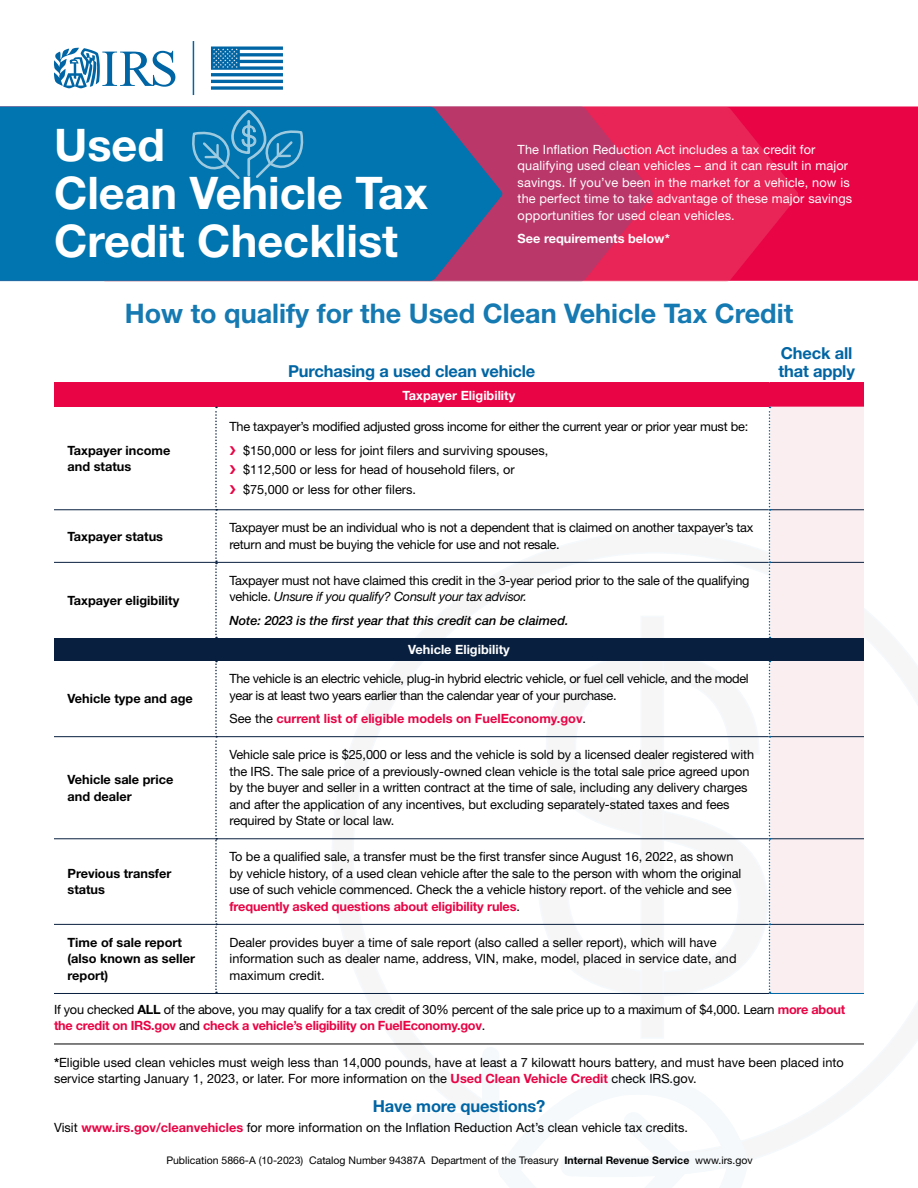
<style>
.page{position:relative;width:918px;height:1188px;background:#fff}
.page>*{position:absolute;margin:0;border:0;box-sizing:border-box;transform-origin:0 0}
.t1{font:700 45px/48px "Helvetica Neue LT Std";color:#fff}
.t2{font:700 27px "Helvetica Neue LT Std";color:#1579b2}
.t3{font:700 16.5px/18px "Helvetica Neue LT Std";letter-spacing:-.01em;color:#0065a4}
.t4{font:12.75px/16.5px "Helvetica Neue LT Std";letter-spacing:-.01em;color:#000}
.t5{font:12.75px/16.5px "Helvetica Neue LT Std";letter-spacing:.01em;color:#fff}
.t6{font:700 12.75px/16.5px "Helvetica Neue LT Std";color:#000}
.t7{font:700 12.75px "Helvetica Neue LT Std";color:#fff}
.t8{font:700 12.75px "Helvetica Neue LT Std";color:#e90445}
.t9{font:italic 500 12.75px "Helvetica Neue LT Std";color:#000}
.t10{font:10.5px "Helvetica Neue LT Std";color:#000}
.s1{color:#e90445}
.s2{font-style:italic}
.s3{font-weight:400;color:#000}
.s4{font-weight:700;color:#e90445}
.s5{font-weight:700}
</style>
<div class="page">
<div style="left:798px;top:107px;width:120px;height:174px;background:#e90445"></div>
<svg style="left:103px;top:106px;width:695px;height:176px;background:#d62a5d"></svg>
<svg style="left:0;top:106px;width:503px;height:175px;background:#0f70a9"></svg>
<svg style="left:54px;top:41px;width:229px;height:54px"></svg>
<svg style="left:179px;top:111px;width:137px;height:70px;background:#1882b6"></svg>
<svg style="left:402px;top:1043px;width:356px;height:1px"></svg>
<svg style="left:537px;top:618px;width:232px;height:375px"></svg>
<div style="left:640px;top:616px;width:24px;height:423px;background:#f6f6f7"></div>
<hr style="left:54px;top:1044px;width:810px;height:1px;background:#000">
<div style="left:54px;top:384px;width:810px;height:23px;background:#e90445"></div>
<div style="left:771px;top:407px;width:93px;height:586px;background:#faeef0"></div>
<div style="left:54px;top:638px;width:810px;height:23px;background:#081f3f"></div>
<hr style="left:217px;top:509px;width:552px;height:1px;background:#081f3f">
<hr style="left:770px;top:509px;width:94px;height:1px;background:#081f3f">
<hr style="left:216px;top:562px;width:553px;height:1px;background:#081f3f">
<hr style="left:770px;top:562px;width:94px;height:1px;background:#081f3f">
<hr style="left:54px;top:736px;width:161px;height:1px;background:#081f3f">
<hr style="left:217px;top:736px;width:552px;height:1px;background:#081f3f">
<hr style="left:770px;top:736px;width:94px;height:1px;background:#081f3f">
<hr style="left:54px;top:838px;width:161px;height:1px;background:#081f3f">
<hr style="left:217px;top:838px;width:552px;height:1px;background:#081f3f">
<hr style="left:770px;top:838px;width:94px;height:1px;background:#081f3f">
<hr style="left:54px;top:924px;width:161px;height:1px;background:#081f3f">
<hr style="left:217px;top:924px;width:552px;height:1px;background:#081f3f">
<hr style="left:770px;top:924px;width:94px;height:1px;background:#081f3f">
<hr style="left:54px;top:993px;width:162px;height:1px;background:#081f3f">
<hr style="left:54px;top:509px;width:161px;height:1px;background:#081f3f">
<svg style="left:215px;top:661px;width:2px;height:332px"></svg>
<hr style="left:216px;top:993px;width:554px;height:1px;background:#081f3f">
<svg style="left:215px;top:407px;width:2px;height:231px"></svg>
<hr style="left:54px;top:562px;width:162px;height:1px;background:#081f3f">
<svg style="left:769px;top:407px;width:2px;height:231px"></svg>
<svg style="left:769px;top:661px;width:2px;height:332px"></svg>
<hr style="left:770px;top:993px;width:94px;height:1px;background:#0065a4">
<hr style="left:54px;top:382px;width:162px;height:3px;background:#e90445">
<hr style="left:216px;top:382px;width:554px;height:3px;background:#e90445">
<hr style="left:770px;top:382px;width:94px;height:3px;background:#e90445">
<h1 class="t1" style="left:54px;top:120px;width:376px">Used<br>Clean Vehicle Tax<br>Credit Checklist</h1>
<p class="t5" style="left:518px;top:141px;width:336px">The Inflation Reduction Act includes a tax credit for qualifying used clean vehicles – and it can result in major savings. If you’ve been in the market for a vehicle, now is the perfect time to take advantage of these major savings opportunities for used clean vehicles.</p>
<p class="t7" style="left:518px;top:231px;width:154px">See requirements below*</p>
<h2 class="t2" style="left:125px;top:297px;width:670px">How to qualify for the Used Clean Vehicle Tax Credit</h2>
<p class="t3" style="left:288px;top:362px;width:249px">Purchasing a used clean vehicle</p>
<p class="t3" style="left:779px;top:344px;width:78px">Check all that apply</p>
<p class="t6" style="left:68px;top:441px;width:104px">Taxpayer income and status</p>
<p class="t7" style="left:403px;top:387px;width:114px">Taxpayer Eligibility</p>
<p class="t4" style="left:230px;top:415px;width:520px;line-height:23.2px">The taxpayer’s modified adjusted gross income for either the current year or prior year must be: <span class="s1">❯</span> $150,000 or less for joint filers and surviving spouses,</p>
<p class="t4" style="left:230px;top:460px;width:287px;line-height:19.8px"><span class="s1">❯</span> $112,500 or less for head of household filers, or <span class="s1">❯</span> $75,000 or less for other filers.</p>
<p class="t6" style="left:68px;top:528px;width:97px">Taxpayer status</p>
<p class="t4" style="left:230px;top:519px;width:525px">Taxpayer must be an individual who is not a dependent that is claimed on another taxpayer’s tax return and must be buying the vehicle for use and not resale.</p>
<p class="t6" style="left:68px;top:592px;width:113px">Taxpayer eligibility</p>
<p class="t6" style="left:68px;top:690px;width:127px">Vehicle type and age</p>
<p class="t6" style="left:68px;top:771px;width:107px">Vehicle sale price and dealer</p>
<p class="t6" style="left:68px;top:865px;width:105px">Previous transfer status</p>
<p class="t4" style="left:230px;top:572px;width:522px">Taxpayer must not have claimed this credit in the 3-year period prior to the sale of the qualifying vehicle. <span class="s2">Unsure if you qualify? Consult your tax advisor.</span></p>
<p class="t9" style="left:230px;top:613px;width:341px">Note: 2023 is the first year that this credit can be claimed.</p>
<p class="t7" style="left:408px;top:642px;width:103px">Vehicle Eligibility</p>
<p class="t4" style="left:230px;top:670px;width:521px">The vehicle is an electric vehicle, plug-in hybrid electric vehicle, or fuel cell vehicle, and the model year is at least two years earlier than the calendar year of your purchase.</p>
<p class="t8" style="left:230px;top:711px;width:358px"><span class="s3">See the</span> current list of eligible models on FuelEconomy.gov<span class="s3">.</span></p>
<p class="t4" style="left:230px;top:746px;width:526px">Vehicle sale price is $25,000 or less and the vehicle is sold by a licensed dealer registered with the IRS. The sale price of a previously-owned clean vehicle is the total sale price agreed upon by the buyer and seller in a written contract at the time of sale, including any delivery charges and after the application of any incentives, but excluding separately-stated taxes and fees required by State or local law.</p>
<p class="t4" style="left:230px;top:848px;width:513px">To be a qualified sale, a transfer must be the first transfer since August 16, 2022, as shown by vehicle history, of a used clean vehicle after the sale to the person with whom the original use of such vehicle commenced. Check the a vehicle history report. of the vehicle and see <span class="s4">frequently asked questions about eligibility rules</span>.</p>
<p class="t6" style="left:68px;top:934px;width:129px">Time of sale report (also known as seller report)</p>
<p class="t4" style="left:230px;top:934px;width:509px">Dealer provides buyer a time of sale report (also called a seller report), which will have information such as dealer name, address, VIN, make, model, placed in service date, and maximum credit.</p>
<p class="t4" style="left:54px;top:1001px;width:793px">If you checked <span class="s5">ALL</span> of the above, you may qualify for a tax credit of 30% percent of the sale price up to a maximum of $4,000. Learn <span class="s4">more about the credit on IRS.gov</span> and <span class="s4">check a vehicle’s eligibility on FuelEconomy.gov</span>.</p>
<p class="t4" style="left:54px;top:1054px;width:791px"><span class="s5">*</span>Eligible used clean vehicles must weigh less than 14,000 pounds, have at least a 7 kilowatt hours battery, and must have been placed into service starting January 1, 2023, or later. For more information on the <span class="s4">Used Clean Vehicle Credit</span> check IRS.gov.</p>
<p class="t3" style="left:373px;top:1097px;width:174px">Have more questions?</p>
<p class="t4" style="left:54px;top:1119px;width:636px">Visit <span class="s4">www.irs.gov/cleanvehicles</span> for more information on the Inflation Reduction Act’s clean vehicle tax credits.</p>
<p class="t10" style="left:166px;top:1154px;width:588px">Publication 5866-A (10-2023) Catalog Number 94387A Department of the Treasury <span class="s5">Internal Revenue Service</span> www.irs.gov</p>
</div>
